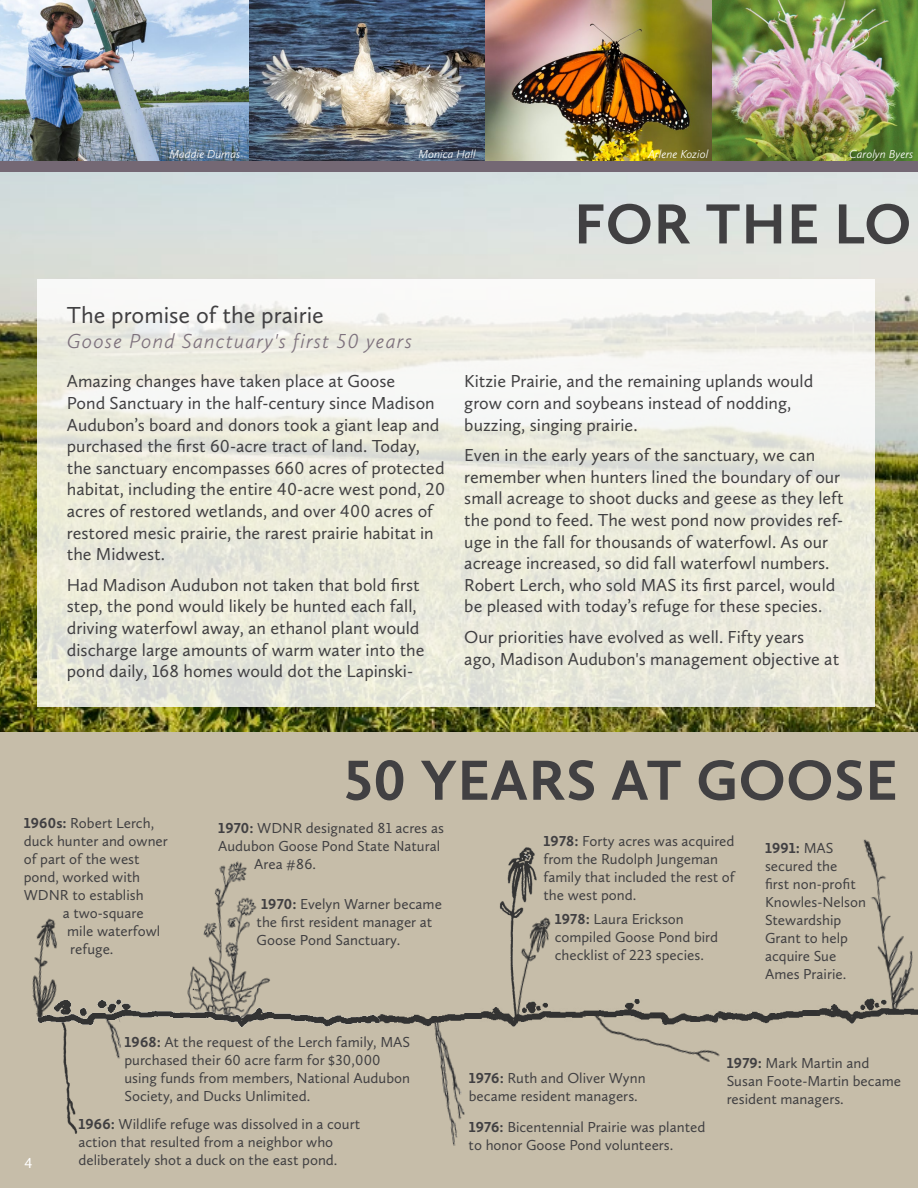
<style>
.page{position:relative;width:918px;height:1188px;background:#fff}
.page>*{position:absolute;margin:0;border:0;box-sizing:border-box;transform-origin:0 0}
.t1{font:700 58.5px "Calluna Sans";letter-spacing:.015em;color:#414042}
.t2{font:24px "Calluna Sans";color:#414042}
.t3{font:italic 300 21px "Calluna Sans";letter-spacing:.05em;color:#7e727d}
.t4{font:18px/21.6px "Calluna Sans";color:#414042}
.t5{font:15px/18px "Calluna Sans";color:#414042}
.t6{font:15px "Calluna Sans";color:#fff}
.t7{font:italic 300 12px "Calluna Sans";color:#fff}
.s1{font-weight:700}
</style>
<div class="page">
<img style="left:0;top:0;width:918px;height:732px">
<div style="left:0;top:732px;width:918px;height:456px;background:#c6bda9"></div>
<svg style="left:37px;top:279px;width:837px;height:427px;fill:#edecdd"></svg>
<div style="left:0;top:161px;width:918px;height:11px;background:#746874"></div>
<img style="left:32px;top:918px;width:25px;height:103px">
<img style="left:542px;top:917px;width:9px;height:32px">
<img style="left:499px;top:847px;width:43px;height:132px">
<img style="left:190px;top:861px;width:80px;height:119px">
<img style="left:863px;top:839px;width:50px;height:138px">
<img style="left:439px;top:1052px;width:26px;height:94px">
<img style="left:724px;top:977px;width:194px;height:47px">
<img style="left:681px;top:1011px;width:43px;height:51px">
<img style="left:381px;top:979px;width:337px;height:73px">
<img style="left:63px;top:1053px;width:15px;height:81px">
<img style="left:116px;top:1053px;width:4px;height:6px">
<img style="left:38px;top:980px;width:343px;height:73px">
<p class="t7" style="left:170px;top:147px;width:72px">Maddie Dumas</p>
<p class="t7" style="left:418px;top:147px;width:59px">Monica Hall</p>
<p class="t7" style="left:648px;top:147px;width:62px">Arlene Koziol</p>
<p class="t7" style="left:849px;top:147px;width:66px">Carolyn Byers</p>
<h1 class="t1" style="left:574px;top:188px;width:339px">FOR THE LO</h1>
<h2 class="t2" style="left:67px;top:301px;width:259px">The promise of the prairie</h2>
<p class="t3" style="left:67px;top:329px;width:347px">Goose Pond Sanctuary's first 50 years</p>
<p class="t4" style="left:67px;top:370px;width:380px">Amazing changes have taken place at Goose<br>Pond Sanctuary in the half-century since Madison Audubon’s board and donors took a giant leap and purchased the first 60-acre tract of land. Today, the sanctuary encompasses 660 acres of protected habitat, including the entire 40-acre west pond, 20 acres of restored wetlands, and over 400 acres of restored mesic prairie, the rarest prairie habitat in the Midwest.</p>
<p class="t4" style="left:67px;top:574px;width:359px">Had Madison Audubon not taken that bold first step, the pond would likely be hunted each fall, driving waterfowl away, an ethanol plant would discharge large amounts of warm water into the pond daily, 168 homes would dot the Lapinski-</p>
<p class="t4" style="left:464px;top:370px;width:350px">Kitzie Prairie, and the remaining uplands would grow corn and soybeans instead of nodding, buzzing, singing prairie.</p>
<p class="t4" style="left:464px;top:444px;width:381px">Even in the early years of the sanctuary, we can remember when hunters lined the boundary of our small acreage to shoot ducks and geese as they left the pond to feed. The west pond now provides ref&shy;uge in the fall for thousands of waterfowl. As our acreage increased, so did fall waterfowl numbers.<br>Robert Lerch, who sold MAS its first parcel, would be pleased with today’s refuge for these species.</p>
<p class="t4" style="left:464px;top:626px;width:376px">Our priorities have evolved as well. Fifty years ago, Madison Audubon's management objective at</p>
<p class="t5" style="left:24px;top:814px;width:132px"><span class="s1">1960s:</span> Robert Lerch,</p>
<p class="t5" style="left:24px;top:832px;width:146px">duck hunter and owner</p>
<p class="t5" style="left:24px;top:850px;width:117px">of part of the west</p>
<p class="t5" style="left:24px;top:868px;width:118px">pond, worked with</p>
<p class="t5" style="left:24px;top:886px;width:121px">WDNR to establish</p>
<p class="t5" style="left:63px;top:904px;width:82px">a two-square</p>
<p class="t5" style="left:67px;top:922px;width:95px">mile waterfowl</p>
<p class="t5" style="left:70px;top:940px;width:45px">refuge.</p>
<h1 class="t1" style="left:344px;top:744px;width:555px">50 YEARS AT GOOSE</h1>
<p class="t5" style="left:218px;top:819px;width:227px"><span class="s1">1970:</span> WDNR designated 81 acres as</p>
<p class="t5" style="left:218px;top:837px;width:223px">Audubon Goose Pond State Natural</p>
<p class="t5" style="left:254px;top:855px;width:63px">Area #86.</p>
<p class="t5" style="left:257px;top:895px;width:187px;text-indent:5px"><span class="s1">1970:</span> Evelyn Warner became the first resident manager at<br>Goose Pond Sanctuary.</p>
<p class="t5" style="left:544px;top:831px;width:193px"><span class="s1">1978:</span> Forty acres was acquired from the Rudolph Jungeman family that included the rest of the west pond.</p>
<p class="t5" style="left:555px;top:910px;width:165px"><span class="s1">1978:</span> Laura Erickson compiled Goose Pond bird checklist of 223 species.</p>
<p class="t5" style="left:765px;top:838px;width:102px"><span class="s1">1991:</span> MAS secured the<br>first non-profit<br>Knowles-Nelson<br>Stewardship<br>Grant to help acquire Sue<br>Ames Prairie.</p>
<p class="t6" style="left:24px;top:1154px;width:10px">4</p>
<p class="t5" style="left:124px;top:1033px;width:287px"><span class="s1">1968:</span> At the request of the Lerch family, MAS purchased their 60 acre farm for $30,000 using funds from members, National Audubon Society, and Ducks Unlimited.</p>
<p class="t5" style="left:78px;top:1115px;width:283px"><span class="s1">1966:</span> Wildlife refuge was dissolved in a court action that resulted from a neighbor who deliberately shot a duck on the east pond.</p>
<p class="t5" style="left:469px;top:1069px;width:178px"><span class="s1">1976:</span> Ruth and Oliver Wynn became resident managers.</p>
<p class="t5" style="left:469px;top:1117px;width:238px"><span class="s1">1976:</span> Bicentennial Prairie was planted to honor Goose Pond volunteers.</p>
<p class="t5" style="left:727px;top:1054px;width:176px"><span class="s1">1979:</span> Mark Martin and<br>Susan Foote-Martin became resident managers.</p>
</div>
